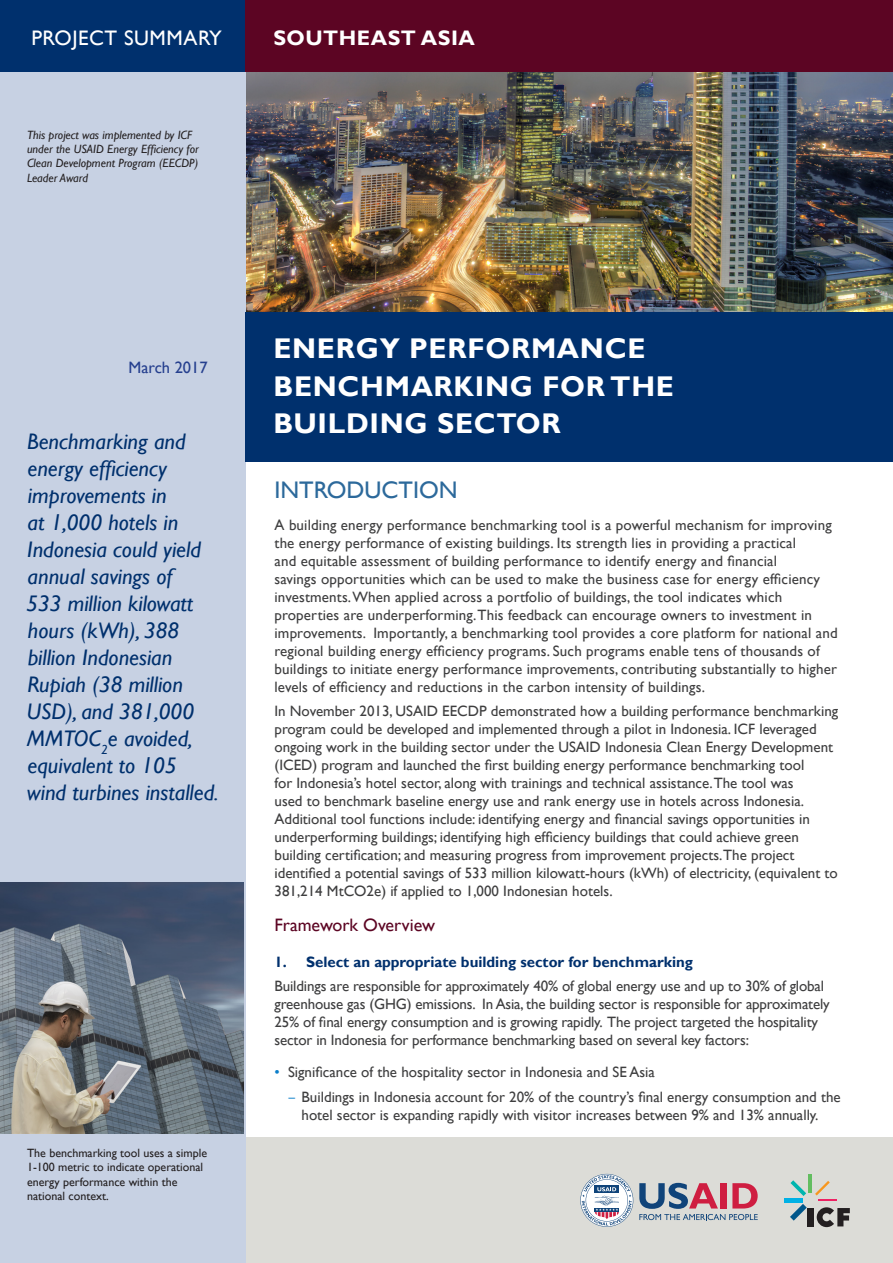
<style>
.page{position:relative;width:893px;height:1263px;background:#fff}
.page>*{position:absolute;margin:0;border:0;box-sizing:border-box;transform-origin:0 0}
.Heading_1{font:700 28.5px/37.5px "Gill Sans";letter-spacing:.025em;color:#fff}
.Heading_1-2{font:24px "Gill Sans";color:#2c699b}
.Pull_Quote{font:italic 22.5px/27px "Gill Sans";color:#00306d}
.Heading_1-3{font:21px "Gill Sans";letter-spacing:.025em;color:#fff}
.Heading_1-4{font:700 21px "Gill Sans";letter-spacing:.025em;color:#fff}
.Heading_2{font:18px "Gill Sans";color:#5c0523}
.Heading_1-5{font:16.5px "Gill Sans";color:#253f8e}
.Body_Copy{font:15px/18px "Gill Sans";color:#3e3e3f}
.Bullet_2{font:15px/18px "Gill Sans";color:#3e3e3f;text-align:center}
.Bullet_1{font:15px "Gill Sans";color:#3e3e3f}
.Numbered{font:700 15px "Gill Sans";color:#00306d}
.t1{font:12px/14.4px "Gill Sans";color:#231f20}
.Heading_1-6{font:italic 12px/14.4px "Gill Sans";color:#231f20}
.s1{color:#0a7eca}
.s2{font-family:"Myriad Pro";color:#0a7eca}
</style>
<div class="page">
<img style="left:245px;top:72px;width:648px;height:243px">
<div style="left:0;top:1138px;width:893px;height:125px;background:#dcdcd7"></div>
<div style="left:0;top:0;width:245px;height:1263px;background:#c7d1e3"></div>
<div style="left:246px;top:312px;width:647px;height:149px;background:#00306d"></div>
<div style="left:0;top:0;width:246px;height:72px;background:#00306d"></div>
<div style="left:246px;top:0;width:647px;height:72px;background:#5c0523"></div>
<img style="left:0;top:882px;width:243px;height:252px">
<svg style="left:639px;top:1183px;width:119px;height:37px"></svg>
<svg style="left:580px;top:1174px;width:53px;height:53px"></svg>
<div style="left:807px;top:1208px;width:6px;height:18px;background:#231f20"></div>
<svg style="left:790px;top:1204px;width:17px;height:16px"></svg>
<hr style="left:784px;top:1198px;width:19px;height:4px;background:#00b1e5">
<svg style="left:790px;top:1180px;width:16px;height:16px"></svg>
<hr style="left:809px;top:1174px;width:3px;height:18px;background:#63bd60">
<svg style="left:815px;top:1181px;width:22px;height:20px"></svg>
<svg style="left:817px;top:1207px;width:33px;height:20px"></svg>
<p class="Heading_1-3" style="left:31px;top:26px;width:192px">PROJECT SUMMARY</p>
<p class="Heading_1-4" style="left:273px;top:26px;width:203px">SOUTHEAST ASIA</p>
<p class="Heading_1-6" style="left:27px;top:128px;width:173px">This project was implemented by ICF under the USAID Energy Efficiency for<br>Clean Development Program (EECDP)<br>Leader Award</p>
<p class="Heading_1-5" style="left:129px;top:358px;width:81px">March 2017</p>
<p class="Pull_Quote" style="left:26px;top:429px;width:194px">Benchmarking and energy efficiency improvements in<br>at 1,000 hotels in<br>Indonesia could yield annual savings of<br>533 million kilowatt hours (kWh), 388 billion Indonesian<br>Rupiah (38 million<br>USD), and 381,000<br>MMTOC<sub>2</sub>e avoided, equivalent to 105 wind turbines installed.</p>
<p class="t1" style="left:27px;top:1146px;width:182px">The benchmarking tool uses a simple<br>1-100 metric to indicate operational energy performance within the national context.</p>
<p class="Heading_1" style="left:273px;top:331px;width:402px">ENERGY PERFORMANCE<br>BENCHMARKING FOR THE<br>BUILDING SECTOR</p>
<p class="Heading_1-2" style="left:274px;top:476px;width:185px">INTRODUCTION</p>
<p class="Body_Copy" style="left:274px;top:516px;width:565px">A building energy performance benchmarking tool is a powerful mechanism for improving the energy performance of existing buildings. Its strength lies in providing a practical<br>and equitable assessment of building performance to identify energy and financial<br>savings opportunities which can be used to make the business case for energy efficiency investments. When applied across a portfolio of buildings, the tool indicates which properties are underperforming. This feedback can encourage owners to investment in improvements. Importantly, a benchmarking tool provides a core platform for national and regional building energy efficiency programs. Such programs enable tens of thousands of buildings to initiate energy performance improvements, contributing substantially to higher levels of efficiency and reductions in the carbon intensity of buildings.</p>
<p class="Body_Copy" style="left:274px;top:703px;width:565px">In November 2013, USAID EECDP demonstrated how a building performance benchmarking program could be developed and implemented through a pilot in Indonesia. ICF leveraged ongoing work in the building sector under the USAID Indonesia Clean Energy Development (ICED) program and launched the first building energy performance benchmarking tool<br>for Indonesia’s hotel sector, along with trainings and technical assistance.The tool was<br>used to benchmark baseline energy use and rank energy use in hotels across Indonesia.<br>Additional tool functions include: identifying energy and financial savings opportunities in underperforming buildings; identifying high efficiency buildings that could achieve green building certification; and measuring progress from improvement projects.The project identified a potential savings of 533 million kilowatt-hours (kWh) of electricity, (equivalent to 381,214 MtCO2e) if applied to 1,000 Indonesian hotels.</p>
<p class="Heading_2" style="left:274px;top:915px;width:162px">Framework Overview</p>
<p class="Numbered" style="left:274px;top:953px;width:420px">1. Select an appropriate building sector for benchmarking</p>
<p class="Body_Copy" style="left:274px;top:977px;width:557px">Buildings are responsible for approximately 40% of global energy use and up to 30% of global greenhouse gas (GHG) emissions. In Asia, the building sector is responsible for approximately 25% of final energy consumption and is growing rapidly. The project targeted the hospitality sector in Indonesia for performance benchmarking based on several key factors:</p>
<p class="Bullet_1" style="left:274px;top:1063px;width:382px"><span class="s1">•</span> Significance of the hospitality sector in Indonesia and SE Asia</p>
<p class="Bullet_2" style="left:288px;top:1088px;width:554px"><span class="s2">–</span> Buildings in Indonesia account for 20% of the country’s final energy consumption and the hotel sector is expanding rapidly with visitor increases between 9% and 13% annually.</p>
</div>
